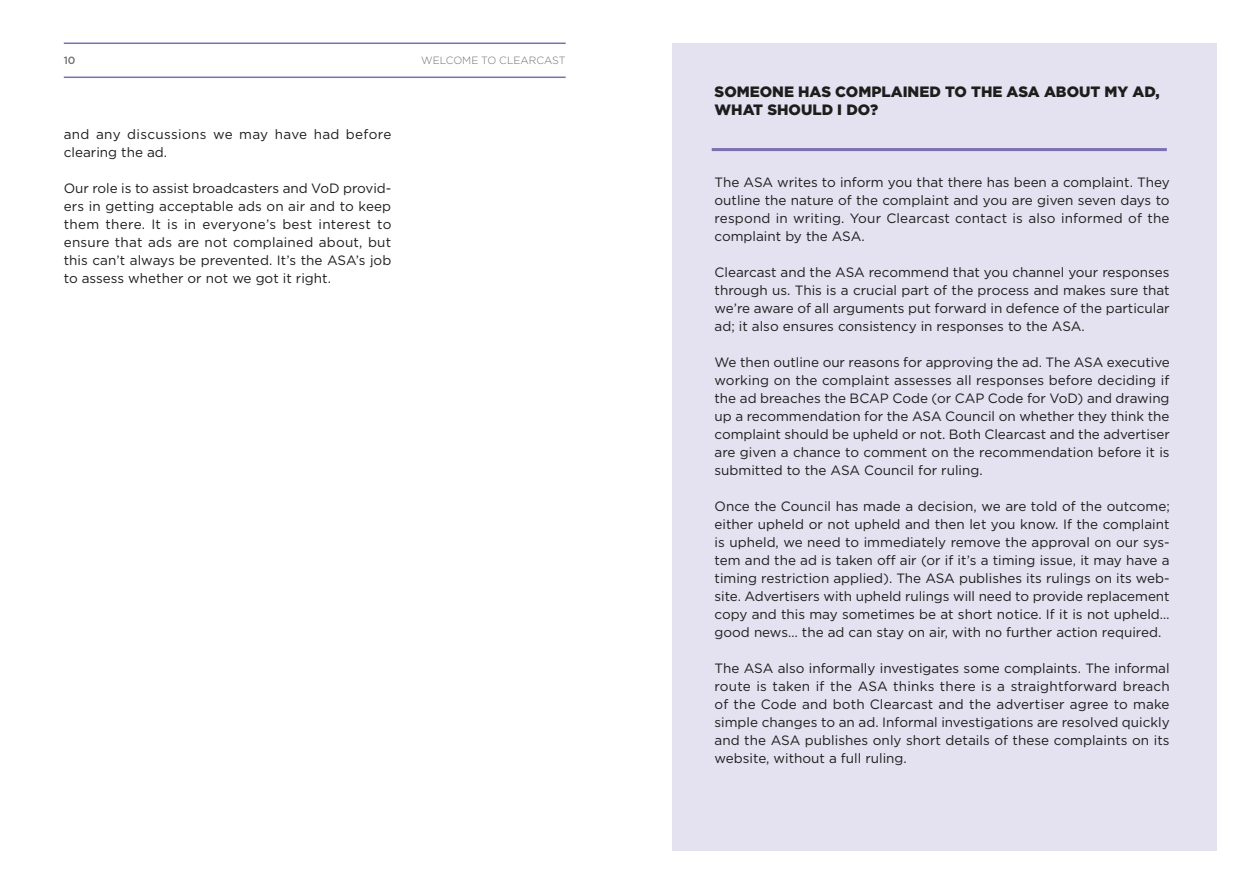
<style>
.page{position:relative;width:1259px;height:893px;background:#fff}
.page>*{position:absolute;margin:0;border:0;box-sizing:border-box;transform-origin:0 0}
.t1{font:900 15px/18px "Gotham";color:#1d1d1b}
.t2{font:13.5px/18px "Gotham";color:#1d1d1b;text-align:justify}
.t3{font:13.5px/18px "Gotham";letter-spacing:.025em;color:#1d1d1b}
.t4{font:300 10.5px "Gotham";color:#706f6f}
.t5{font:500 10.5px "Gotham";color:#706f6f}
</style>
<div class="page">
<hr style="left:64px;top:43px;width:502px;height:1px;background:#7c6eb0">
<hr style="left:64px;top:77px;width:502px;height:1px;background:#7c6eb0">
<div style="left:672px;top:43px;width:544px;height:807px;background:#e4e1f1"></div>
<hr style="left:711px;top:148px;width:455px;height:3px;background:#7c6eb0">
<p class="t5" style="left:64px;top:54px;width:13px">10</p>
<p class="t4" style="left:421px;top:55px;width:146px">WELCOME TO CLEARCAST</p>
<p class="t3" style="left:64px;top:125px;width:329px">and any discussions we may have had before clearing the ad.</p>
<p class="t2" style="left:64px;top:179px;width:329px">Our role is to assist broadcasters and VoD provid&shy;ers in getting acceptable ads on air and to keep them there. It is in everyone’s best interest to ensure that ads are not complained about, but this can’t always be prevented. It’s the ASA’s job to assess whether or not we got it right.</p>
<p class="t1" style="left:714px;top:83px;width:447px">SOMEONE HAS COMPLAINED TO THE ASA ABOUT MY AD,<br>WHAT SHOULD I DO?</p>
<p class="t2" style="left:714px;top:173px;width:456px">The ASA writes to inform you that there has been a complaint. They outline the nature of the complaint and you are given seven days to respond in writing. Your Clearcast contact is also informed of the complaint by the ASA.</p>
<p class="t2" style="left:714px;top:263px;width:457px">Clearcast and the ASA recommend that you channel your responses through us. This is a crucial part of the process and makes sure that we’re aware of all arguments put forward in defence of the particular ad; it also ensures consistency in responses to the ASA.</p>
<p class="t2" style="left:714px;top:353px;width:457px">We then outline our reasons for approving the ad. The ASA executive working on the complaint assesses all responses before deciding if the ad breaches the BCAP Code (or CAP Code for VoD) and drawing up a recommendation for the ASA Council on whether they think the complaint should be upheld or not. Both Clearcast and the advertiser are given a chance to comment on the recommendation before it is submitted to the ASA Council for ruling.</p>
<p class="t2" style="left:714px;top:497px;width:457px">Once the Council has made a decision, we are told of the outcome; either upheld or not upheld and then let you know. If the complaint is upheld, we need to immediately remove the approval on our sys&shy;tem and the ad is taken off air (or if it’s a timing issue, it may have a timing restriction applied). The ASA publishes its rulings on its web&shy;site. Advertisers with upheld rulings will need to provide replacement copy and this may sometimes be at short notice. If it is not upheld… good news… the ad can stay on air, with no further action required.</p>
<p class="t2" style="left:714px;top:659px;width:457px">The ASA also informally investigates some complaints. The informal route is taken if the ASA thinks there is a straightforward breach of the Code and both Clearcast and the advertiser agree to make simple changes to an ad. Informal investigations are resolved quickly and the ASA publishes only short details of these complaints on its website, without a full ruling.</p>
</div>
